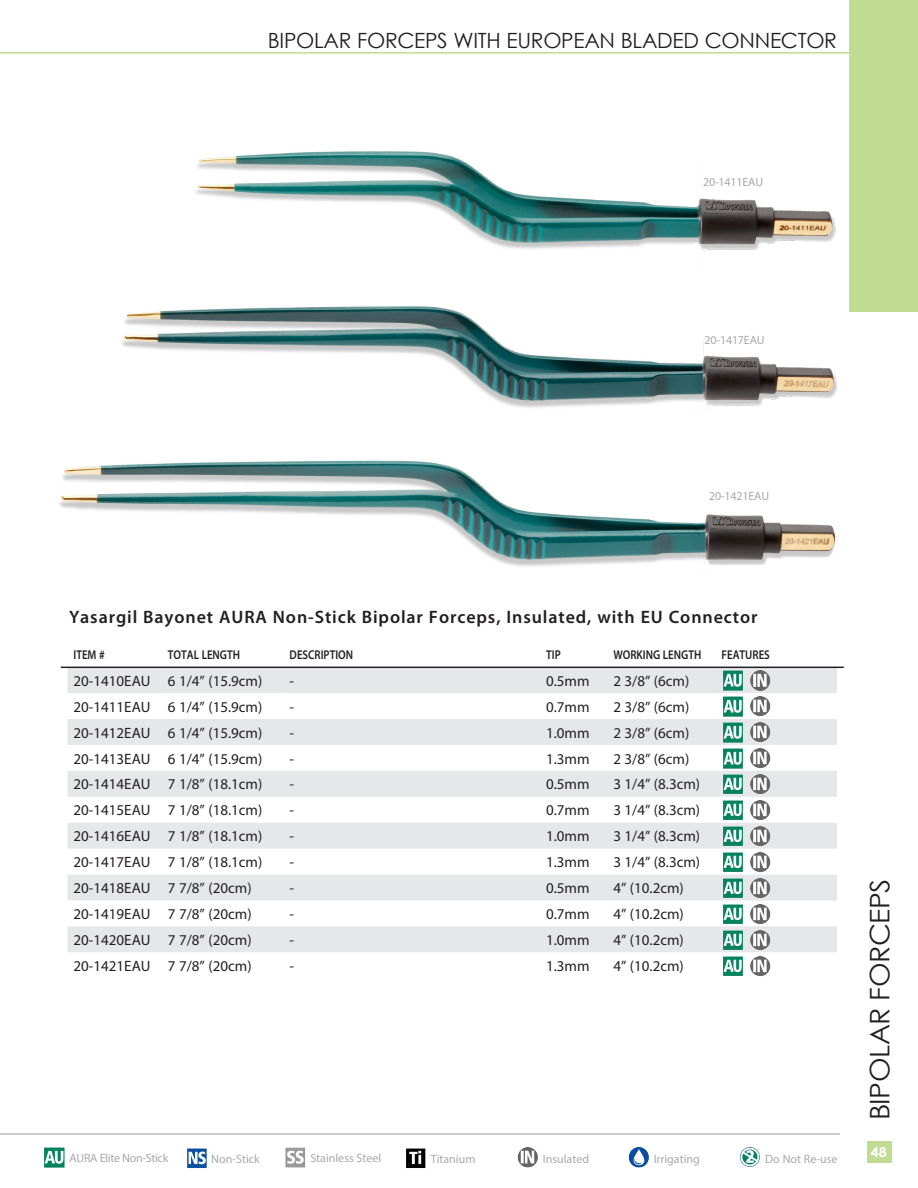
<style>
.page{position:relative;width:918px;height:1188px;background:#fff}
.page>*{position:absolute;margin:0;border:0;box-sizing:border-box;transform-origin:0 0}
.t1{font:27px "Century Gothic";letter-spacing:-.015em;color:#231f20;scale:1.05 1}
.t2{font:21px "Century Gothic";letter-spacing:-.015em;color:#231f20}
.t3{font:600 18px "Myriad Pro";letter-spacing:.05em;color:#231f20}
.t4{font:15px "Myriad Pro";color:#231f20}
.t5{font:700 13.5px "Century Gothic";color:#fff;scale:1.05 1}
.t6{font:600 12.75px "Myriad Pro";color:#231f20;scale:.85 1}
.t7{font:12px "Myriad Pro";color:#a8a9ad}
.t8{font:12px "Myriad Pro";letter-spacing:-.025em;color:#a8a9ad}
</style>
<div class="page">
<hr style="left:0;top:52px;width:918px;height:2px;background:#bfdc92">
<hr style="left:0;top:1133px;width:840px;height:2px;background:#bcbdc0">
<img style="left:196px;top:130px;width:654px;height:140px">
<img style="left:59px;top:460px;width:777px;height:107px">
<img style="left:122px;top:300px;width:728px;height:108px">
<svg style="left:68px;top:668px;width:769px;height:284px;fill:#e6e7e9"></svg>
<div style="left:162px;top:667px;width:122px;height:26px;background:#e6e7e9"></div>
<hr style="left:61px;top:667px;width:783px;height:1px;background:#231f20">
<img style="left:724px;top:671px;width:21px;height:21px">
<img style="left:724px;top:697px;width:21px;height:21px">
<img style="left:724px;top:723px;width:21px;height:21px">
<img style="left:724px;top:749px;width:21px;height:21px">
<img style="left:724px;top:775px;width:21px;height:21px">
<img style="left:724px;top:801px;width:21px;height:21px">
<img style="left:724px;top:826px;width:21px;height:22px">
<img style="left:724px;top:852px;width:21px;height:22px">
<img style="left:724px;top:878px;width:21px;height:22px">
<img style="left:724px;top:904px;width:21px;height:22px">
<img style="left:724px;top:930px;width:21px;height:22px">
<img style="left:724px;top:956px;width:19px;height:20px">
<img style="left:749px;top:671px;width:23px;height:20px">
<img style="left:749px;top:697px;width:23px;height:20px">
<img style="left:749px;top:723px;width:23px;height:20px">
<img style="left:749px;top:749px;width:23px;height:20px">
<img style="left:749px;top:775px;width:23px;height:20px">
<img style="left:749px;top:800px;width:23px;height:21px">
<img style="left:749px;top:826px;width:23px;height:21px">
<img style="left:749px;top:852px;width:23px;height:21px">
<img style="left:749px;top:878px;width:23px;height:21px">
<img style="left:749px;top:904px;width:23px;height:21px">
<img style="left:749px;top:930px;width:23px;height:21px">
<img style="left:750px;top:956px;width:21px;height:20px">
<div style="left:850px;top:0;width:68px;height:312px;background:#bfdc92"></div>
<div style="left:867px;top:1141px;width:25px;height:22px;background:#bfdc92"></div>
<svg style="left:44px;top:1148px;width:1px;height:20px"></svg>
<img style="left:45px;top:1148px;width:20px;height:20px">
<img style="left:187px;top:1148px;width:20px;height:20px">
<img style="left:285px;top:1148px;width:20px;height:20px">
<img style="left:406px;top:1148px;width:20px;height:20px">
<img style="left:517px;top:1148px;width:21px;height:20px">
<img style="left:628px;top:1148px;width:21px;height:20px">
<img style="left:739px;top:1147px;width:21px;height:20px">
<p class="t2" style="left:268px;top:26px;width:571px">BIPOLAR FORCEPS WITH EUROPEAN BLADED CONNECTOR</p>
<p class="t7" style="left:703px;top:174px;width:62px">20-1411EAU</p>
<p class="t7" style="left:705px;top:332px;width:62px">20-1417EAU</p>
<p class="t7" style="left:709px;top:489px;width:62px">20-1421EAU</p>
<p class="t3" style="left:69px;top:606px;width:690px">Yasargil Bayonet AURA Non-Stick Bipolar Forceps, Insulated, with EU Connector</p>
<p class="t6" style="left:74px;top:647px;width:38px">ITEM #</p>
<p class="t6" style="left:168px;top:647px;width:86px">TOTAL LENGTH</p>
<p class="t6" style="left:290px;top:647px;width:76px">DESCRIPTION</p>
<p class="t6" style="left:546px;top:647px;width:19px">TIP</p>
<p class="t6" style="left:613px;top:647px;width:105px">WORKING LENGTH</p>
<p class="t6" style="left:722px;top:647px;width:58px">FEATURES</p>
<p class="t4" style="left:74px;top:671px;width:79px">20-1410EAU</p>
<p class="t4" style="left:168px;top:671px;width:96px">6 1/4” (15.9cm)</p>
<p class="t4" style="left:290px;top:671px;width:6px">-</p>
<p class="t4" style="left:546px;top:671px;width:45px">0.5mm</p>
<p class="t4" style="left:613px;top:671px;width:77px">2 3/8” (6cm)</p>
<p class="t4" style="left:74px;top:697px;width:79px">20-1411EAU</p>
<p class="t4" style="left:168px;top:697px;width:96px">6 1/4” (15.9cm)</p>
<p class="t4" style="left:290px;top:697px;width:6px">-</p>
<p class="t4" style="left:546px;top:697px;width:45px">0.7mm</p>
<p class="t4" style="left:613px;top:697px;width:77px">2 3/8” (6cm)</p>
<p class="t4" style="left:74px;top:723px;width:79px">20-1412EAU</p>
<p class="t4" style="left:168px;top:723px;width:96px">6 1/4” (15.9cm)</p>
<p class="t4" style="left:290px;top:723px;width:6px">-</p>
<p class="t4" style="left:546px;top:723px;width:45px">1.0mm</p>
<p class="t4" style="left:613px;top:723px;width:77px">2 3/8” (6cm)</p>
<p class="t4" style="left:74px;top:749px;width:79px">20-1413EAU</p>
<p class="t4" style="left:168px;top:749px;width:96px">6 1/4” (15.9cm)</p>
<p class="t4" style="left:290px;top:749px;width:6px">-</p>
<p class="t4" style="left:546px;top:749px;width:45px">1.3mm</p>
<p class="t4" style="left:613px;top:749px;width:77px">2 3/8” (6cm)</p>
<p class="t4" style="left:74px;top:775px;width:79px">20-1414EAU</p>
<p class="t4" style="left:168px;top:775px;width:96px">7 1/8” (18.1cm)</p>
<p class="t4" style="left:290px;top:775px;width:6px">-</p>
<p class="t4" style="left:546px;top:775px;width:45px">0.5mm</p>
<p class="t4" style="left:613px;top:775px;width:88px">3 1/4” (8.3cm)</p>
<p class="t4" style="left:74px;top:801px;width:79px">20-1415EAU</p>
<p class="t4" style="left:168px;top:801px;width:96px">7 1/8” (18.1cm)</p>
<p class="t4" style="left:290px;top:801px;width:6px">-</p>
<p class="t4" style="left:546px;top:801px;width:45px">0.7mm</p>
<p class="t4" style="left:613px;top:801px;width:88px">3 1/4” (8.3cm)</p>
<p class="t4" style="left:74px;top:827px;width:79px">20-1416EAU</p>
<p class="t4" style="left:168px;top:827px;width:96px">7 1/8” (18.1cm)</p>
<p class="t4" style="left:290px;top:827px;width:6px">-</p>
<p class="t4" style="left:546px;top:827px;width:45px">1.0mm</p>
<p class="t4" style="left:613px;top:827px;width:88px">3 1/4” (8.3cm)</p>
<p class="t4" style="left:74px;top:853px;width:79px">20-1417EAU</p>
<p class="t4" style="left:168px;top:853px;width:96px">7 1/8” (18.1cm)</p>
<p class="t4" style="left:290px;top:853px;width:6px">-</p>
<p class="t4" style="left:546px;top:853px;width:45px">1.3mm</p>
<p class="t4" style="left:613px;top:853px;width:88px">3 1/4” (8.3cm)</p>
<p class="t4" style="left:74px;top:879px;width:79px">20-1418EAU</p>
<p class="t4" style="left:168px;top:879px;width:85px">7 7/8” (20cm)</p>
<p class="t4" style="left:290px;top:879px;width:6px">-</p>
<p class="t4" style="left:546px;top:879px;width:45px">0.5mm</p>
<p class="t4" style="left:613px;top:879px;width:72px">4” (10.2cm)</p>
<p class="t4" style="left:74px;top:905px;width:79px">20-1419EAU</p>
<p class="t4" style="left:168px;top:905px;width:85px">7 7/8” (20cm)</p>
<p class="t4" style="left:290px;top:905px;width:6px">-</p>
<p class="t4" style="left:546px;top:905px;width:45px">0.7mm</p>
<p class="t4" style="left:613px;top:905px;width:72px">4” (10.2cm)</p>
<p class="t4" style="left:74px;top:931px;width:79px">20-1420EAU</p>
<p class="t4" style="left:168px;top:931px;width:85px">7 7/8” (20cm)</p>
<p class="t4" style="left:290px;top:931px;width:6px">-</p>
<p class="t4" style="left:546px;top:931px;width:45px">1.0mm</p>
<p class="t4" style="left:613px;top:931px;width:72px">4” (10.2cm)</p>
<p class="t4" style="left:74px;top:957px;width:79px">20-1421EAU</p>
<p class="t4" style="left:168px;top:957px;width:85px">7 7/8” (20cm)</p>
<p class="t4" style="left:290px;top:957px;width:6px">-</p>
<p class="t4" style="left:546px;top:957px;width:45px">1.3mm</p>
<p class="t4" style="left:613px;top:957px;width:72px">4” (10.2cm)</p>
<p class="t8" style="left:70px;top:1150px;width:100px">AURA Elite Non-Stick</p>
<p class="t7" style="left:211px;top:1151px;width:50px">Non-Stick</p>
<p class="t7" style="left:310px;top:1150px;width:73px">Stainless Steel</p>
<p class="t7" style="left:431px;top:1151px;width:46px">Titanium</p>
<p class="t7" style="left:543px;top:1151px;width:48px">Insulated</p>
<p class="t7" style="left:654px;top:1151px;width:48px">Irrigating</p>
<p class="t7" style="left:765px;top:1151px;width:74px">Do Not Re-use</p>
<p class="t1" style="left:861px;top:1120px;width:232px;rotate:-90deg">BIPOLAR FORCEPS</p>
<p class="t5" style="left:871px;top:1142px;width:16px">48</p>
</div>
